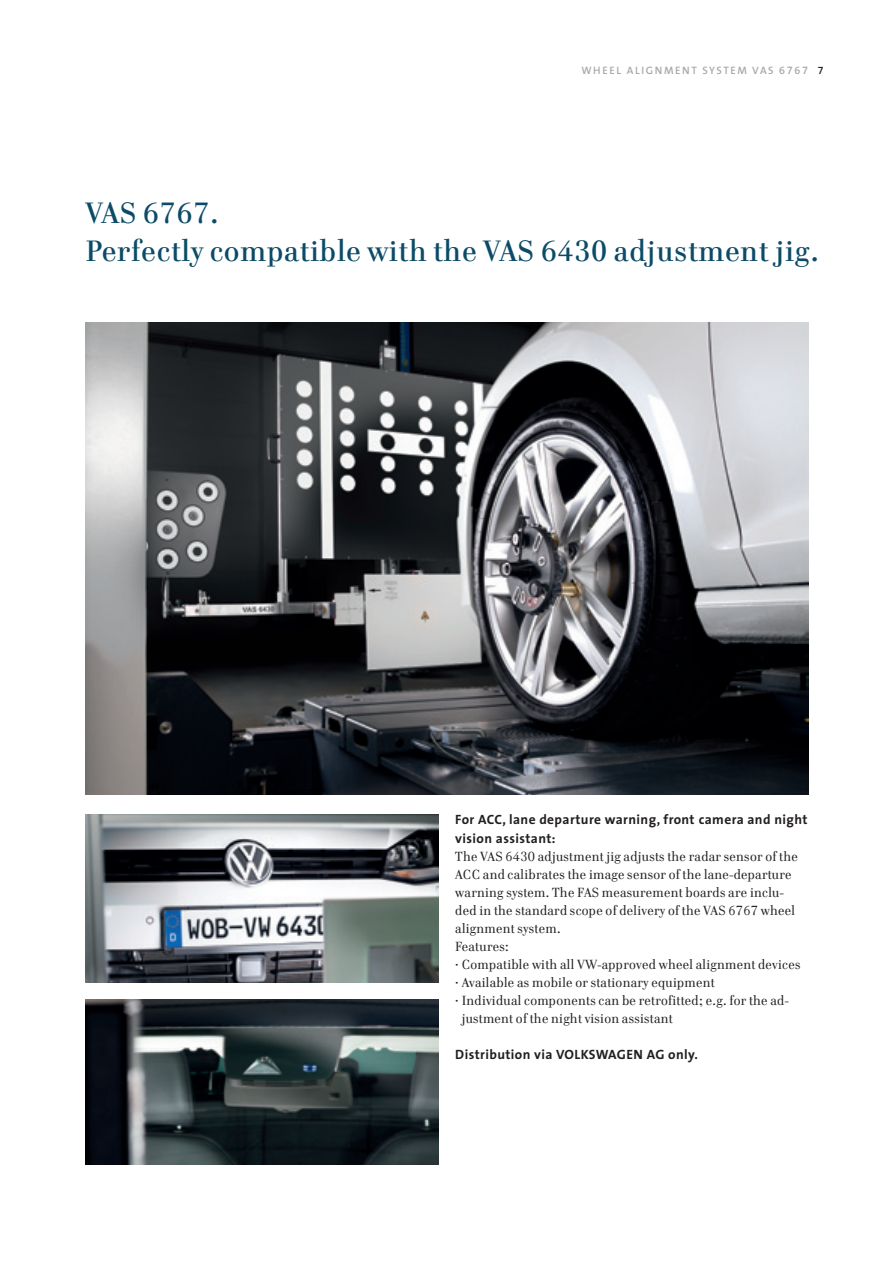
<style>
.page{position:relative;width:893px;height:1263px;background:#fff}
.page>*{position:absolute;margin:0;border:0;box-sizing:border-box;transform-origin:0 0}
.Headline_Innen{font:500 30px "Cellini TF";letter-spacing:.025em;color:#0b4b67}
.Fließtext{font:13.5px/18px "Cellini TF";letter-spacing:.02em;color:#231f20}
.Fließtext_head{font:700 13.5px/18.8px "The Sans";letter-spacing:.03em;color:#231f20}
.t1{font:600 10.8px "The Sans";letter-spacing:.15em;color:#a8a9ad}
.s1{font-family:"The Sans Semi Bold Expert";font-weight:400}
.s2{font-family:"The Sans Semi Bold Expert";font-weight:400;font-size:10.5px;color:#231f20}
.s3{font-size:9px}
</style>
<div class="page">
<img style="left:85px;top:323px;width:723px;height:472px">
<img style="left:85px;top:1000px;width:353px;height:165px">
<img style="left:85px;top:814px;width:353px;height:168px">
<p class="t1" style="left:581px;top:61px;width:244px">WHEEL ALIGNMENT SYSTEM VAS <span class="s1">6767</span> <span class="s2">7</span></p>
<p class="Headline_Innen" style="left:85px;top:195px;width:135px">VAS 6767.</p>
<p class="Headline_Innen" style="left:85px;top:233px;width:735px">Perfectly compatible with the VAS 6430 adjustment jig.</p>
<p class="Fließtext_head" style="left:455px;top:809px;width:354px">For ACC, lane departure warning, front camera and night vision assistant:</p>
<p class="Fließtext" style="left:455px;top:847px;width:344px">The VAS 6430 adjustment jig adjusts the radar sensor of the ACC and calibrates the image sensor of the lane-departure warning system. The FAS measurement boards are inclu&shy;ded in the standard scope of delivery of the VAS 6767 wheel alignment system.</p>
<p class="Fließtext" style="left:455px;top:937px;width:55px">Features:</p>
<p class="Fließtext" style="left:455px;top:955px;width:347px"><span class="s3">•</span> Compatible with all VW-approved wheel alignment devices</p>
<p class="Fließtext" style="left:455px;top:973px;width:261px"><span class="s3">•</span> Available as mobile or stationary equipment</p>
<p class="Fließtext" style="left:462px;top:991px;width:329px;text-indent:-6px"><span class="s3">•</span> Individual components can be retrofitted; e.g. for the ad&shy;justment of the night vision assistant</p>
<p class="Fließtext_head" style="left:455px;top:1045px;width:244px">Distribution via VOLKSWAGEN AG only.</p>
</div>
